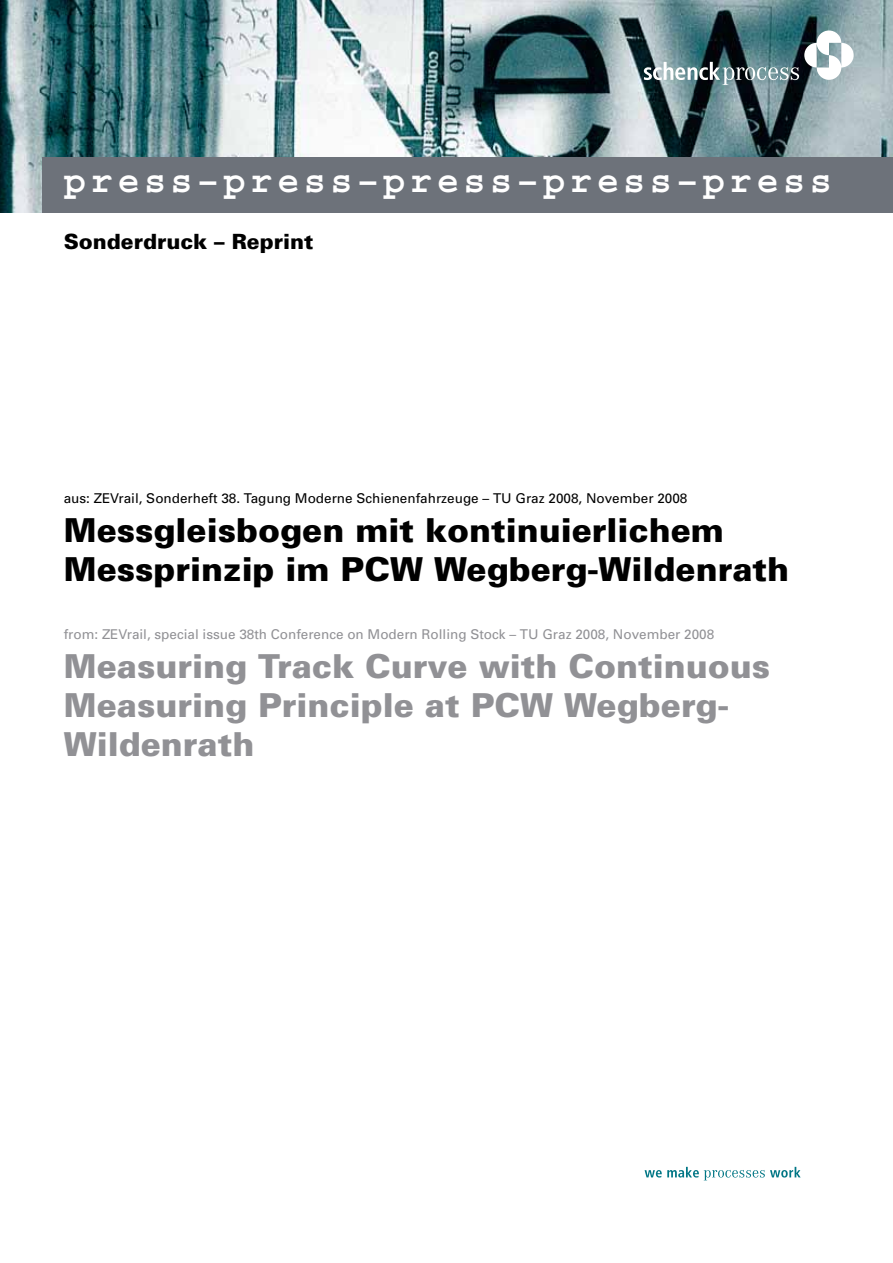
<style>
.page{position:relative;width:893px;height:1263px;background:#fff}
.page>*{position:absolute;margin:0;border:0;box-sizing:border-box;transform-origin:0 0}
.t1{font:700 37.5px "Courier Std";letter-spacing:.11em;color:#fff}
.t2{font:900 33px/39px "Univers";color:#919195}
.t3{font:900 33px/39px "Univers";color:#000}
.t4{font:900 21px "Univers";color:#000}
.t5{font:13.5px "Univers";color:#919195}
.t6{font:13.5px "Univers";color:#000}
</style>
<div class="page">
<img style="left:0;top:0;width:893px;height:213px">
<div style="left:43px;top:157px;width:850px;height:56px;background:#6d727a"></div>
<svg style="left:645px;top:1167px;width:156px;height:13px"></svg>
<svg style="left:644px;top:31px;width:210px;height:54px;background:#6b8489"></svg>
<h1 class="t1" style="left:64px;top:160px;width:770px">press–press–press–press–press</h1>
<h3 class="t4" style="left:64px;top:228px;width:251px">Sonderdruck – Reprint</h3>
<p class="t6" style="left:64px;top:490px;width:625px">aus: ZEVrail, Sonderheft 38. Tagung Moderne Schienenfahrzeuge – TU Graz 2008, November 2008</p>
<h2 class="t3" style="left:64px;top:510px;width:727px">Messgleisbogen mit kontinuierlichem<br>Messprinzip im PCW Wegberg-Wildenrath</h2>
<p class="t5" style="left:64px;top:626px;width:652px">from: ZEVrail, special issue 38th Conference on Modern Rolling Stock – TU Graz 2008, November 2008</p>
<h2 class="t2" style="left:64px;top:647px;width:708px">Measuring Track Curve with Continuous<br>Measuring Principle at PCW Wegberg-<br>Wildenrath</h2>
</div>
